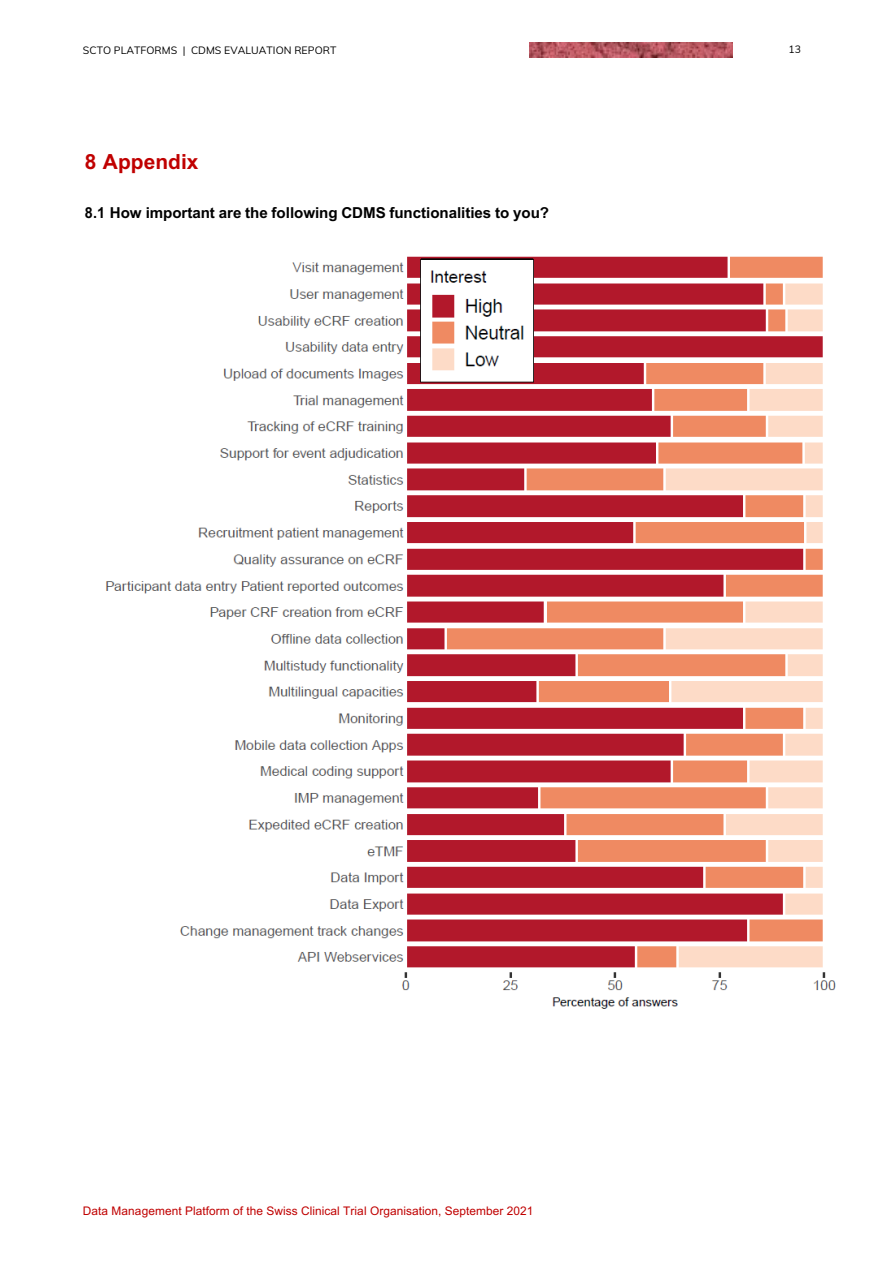
<style>
.page{position:relative;width:894px;height:1263px;background:#fff}
.page>*{position:absolute;margin:0;border:0;box-sizing:border-box;transform-origin:0 0}
.t1{font:700 20.85px "Arial";letter-spacing:.005em;color:#c00000}
.t2{font:700 15.15px "Arial";letter-spacing:-.005em;color:#000;scale:.95 1}
.t3{font:11.85px "Arial";letter-spacing:.005em;color:#c00000}
.t4{font:10.5px "Mulish";letter-spacing:.005em;color:#000}
</style>
<div class="page">
<img style="left:529px;top:43px;width:203px;height:15px">
<img style="left:105px;top:256px;width:731px;height:753px">
<p class="t4" style="left:83px;top:43px;width:255px">SCTO PLATFORMS | CDMS EVALUATION REPORT</p>
<h1 class="t1" style="left:85px;top:150px;width:115px">8 Appendix</h1>
<p class="t2" style="left:85px;top:204px;width:490px">8.1 How important are the following CDMS functionalities to you?</p>
<p class="t4" style="left:788px;top:42px;width:14px">13</p>
<p class="t3" style="left:83px;top:1204px;width:452px">Data Management Platform of the Swiss Clinical Trial Organisation, September 2021</p>
</div>
